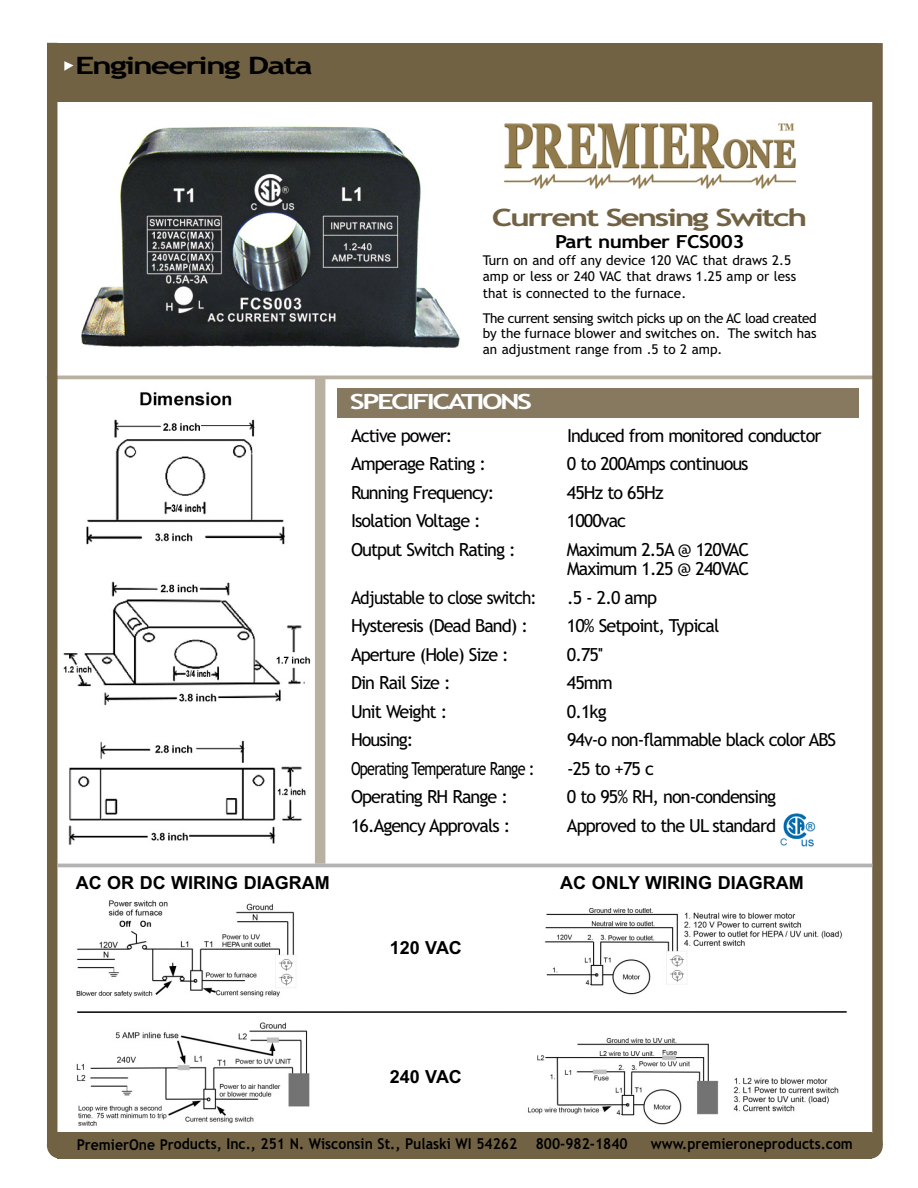
<style>
.page{position:relative;width:918px;height:1188px;background:#fff}
.page>*{position:absolute;margin:0;border:0;box-sizing:border-box;transform-origin:0 0}
.t1{font:700 24px "Trebuchet MS";letter-spacing:-.07em;color:#716244;scale:1.4 1}
.t2{font:700 24px "Trebuchet MS";letter-spacing:-.06em;color:#000;scale:1.4 1}
.t3{font:700 21px "Trebuchet MS";letter-spacing:-.09em;color:#fff;scale:1.4 1}
.t4{font:18px/19.5px "Trebuchet MS";letter-spacing:-.055em;color:#000}
.t5{font:700 18px "Arial";color:#000}
.t6{font:18px "Trebuchet MS";letter-spacing:-.055em;color:#000;scale:.8 1}
.t7{font:18px "Trebuchet MS";letter-spacing:-.055em;color:#000;scale:.95 1}
.t8{font:700 18px "Trebuchet MS";letter-spacing:-.03em;color:#000;scale:1.15 1}
.t9{font:700 15px "Trebuchet MS";color:#000;scale:.93 1}
.t10{font:13.5px/16.5px "Trebuchet MS";color:#000}
</style>
<div class="page">
<div style="left:57px;top:1132px;width:814px;height:27px;background:#716244"></div>
<div style="left:54px;top:43px;width:824px;height:58px;background:#716244"></div>
<img style="left:504px;top:123px;width:293px;height:66px">
<hr style="left:47px;top:376px;width:832px;height:3px;background:#b8b0a1">
<div style="left:315px;top:378px;width:10px;height:486px;background:#b8b0a1"></div>
<svg style="left:64px;top:61px;width:10px;height:10px"></svg>
<div style="left:47px;top:43px;width:10px;height:1102px;background:#716244"></div>
<div style="left:872px;top:43px;width:11px;height:1102px;background:#716244"></div>
<div style="left:857px;top:1132px;width:26px;height:27px;background:#716244;border-radius:50%"></div>
<div style="left:47px;top:1132px;width:26px;height:27px;background:#716244;border-radius:50%"></div>
<div style="left:338px;top:388px;width:521px;height:29px;background:#867960"></div>
<hr style="left:58px;top:864px;width:814px;height:3px;background:#b3b3b3">
<img style="left:81px;top:126px;width:379px;height:222px">
<img style="left:63px;top:392px;width:248px;height:453px">
<img style="left:780px;top:813px;width:36px;height:34px">
<img style="left:76px;top:900px;width:767px;height:226px">
<hr style="left:77px;top:1011px;width:770px;height:2px;background:#000">
<h1 class="t2" style="left:75px;top:56px;width:171px">Engineering Data</h1>
<h1 class="t1" style="left:492px;top:208px;width:227px">Current Sensing Switch</h1>
<p class="t8" style="left:555px;top:235px;width:166px">Part number FCS003</p>
<p class="t10" style="left:483px;top:253px;width:315px">Turn on and off any device 120 VAC that draws 2.5 amp or less or 240 VAC that draws 1.25 amp or less that is connected to the furnace.</p>
<p class="t10" style="left:483px;top:311px;width:335px;line-height:15.8px;text-align:justify">The current sensing switch picks up on the AC load created by the furnace blower and switches on. The switch has an adjustment range from .5 to 2 amp.</p>
<p class="t3" style="left:350px;top:393px;width:132px">SPECIFICATIONS</p>
<p class="t4" style="left:351px;top:427px;width:103px">Active power:</p>
<p class="t4" style="left:567px;top:427px;width:256px">Induced from monitored conductor</p>
<p class="t4" style="left:351px;top:456px;width:137px">Amperage Rating :</p>
<p class="t4" style="left:567px;top:456px;width:183px">0 to 200Amps continuous</p>
<p class="t4" style="left:351px;top:484px;width:145px">Running Frequency:</p>
<p class="t4" style="left:567px;top:484px;width:98px">45Hz to 65Hz</p>
<p class="t4" style="left:351px;top:513px;width:131px">Isolation Voltage :</p>
<p class="t4" style="left:567px;top:513px;width:61px">1000vac</p>
<p class="t4" style="left:351px;top:541px;width:166px">Output Switch Rating :</p>
<p class="t4" style="left:567px;top:541px;width:184px">Maximum 2.5A @ 120VAC<br>Maximum 1.25 @ 240VAC</p>
<p class="t7" style="left:351px;top:590px;width:197px">Adjustable to close switch:</p>
<p class="t4" style="left:567px;top:589px;width:92px">.5 - 2.0 amp</p>
<p class="t4" style="left:351px;top:618px;width:179px">Hysteresis (Dead Band) :</p>
<p class="t4" style="left:567px;top:618px;width:154px">10% Setpoint, Typical</p>
<p class="t4" style="left:351px;top:646px;width:159px">Aperture (Hole) Size :</p>
<p class="t4" style="left:567px;top:646px;width:37px">0.75''</p>
<p class="t4" style="left:351px;top:675px;width:101px">Din Rail Size :</p>
<p class="t4" style="left:567px;top:675px;width:47px">45mm</p>
<p class="t4" style="left:351px;top:703px;width:98px">Unit Weight :</p>
<p class="t4" style="left:567px;top:703px;width:41px">0.1kg</p>
<p class="t4" style="left:351px;top:732px;width:64px">Housing:</p>
<p class="t4" style="left:567px;top:732px;width:271px">94v-o non-flammable black color ABS</p>
<p class="t6" style="left:351px;top:761px;width:231px">Operating Temperature Range :</p>
<p class="t4" style="left:567px;top:760px;width:88px">-25 to +75 c</p>
<p class="t4" style="left:351px;top:789px;width:158px">Operating RH Range :</p>
<p class="t4" style="left:567px;top:789px;width:211px">0 to 95% RH, non-condensing</p>
<p class="t4" style="left:351px;top:817px;width:161px">16.Agency Approvals :</p>
<p class="t4" style="left:567px;top:817px;width:211px">Approved to the UL standard</p>
<p class="t5" style="left:76px;top:872px;width:255px">AC OR DC WIRING DIAGRAM</p>
<p class="t5" style="left:560px;top:872px;width:245px">AC ONLY WIRING DIAGRAM</p>
<p class="t5" style="left:390px;top:937px;width:74px">120 VAC</p>
<p class="t5" style="left:390px;top:1067px;width:74px">240 VAC</p>
<p class="t9" style="left:77px;top:1138px;width:594px">PremierOne Products, Inc., 251 N. Wisconsin St., Pulaski WI 54262 800-982-1840</p>
<p class="t9" style="left:651px;top:1138px;width:219px">www.premieroneproducts.com</p>
</div>
